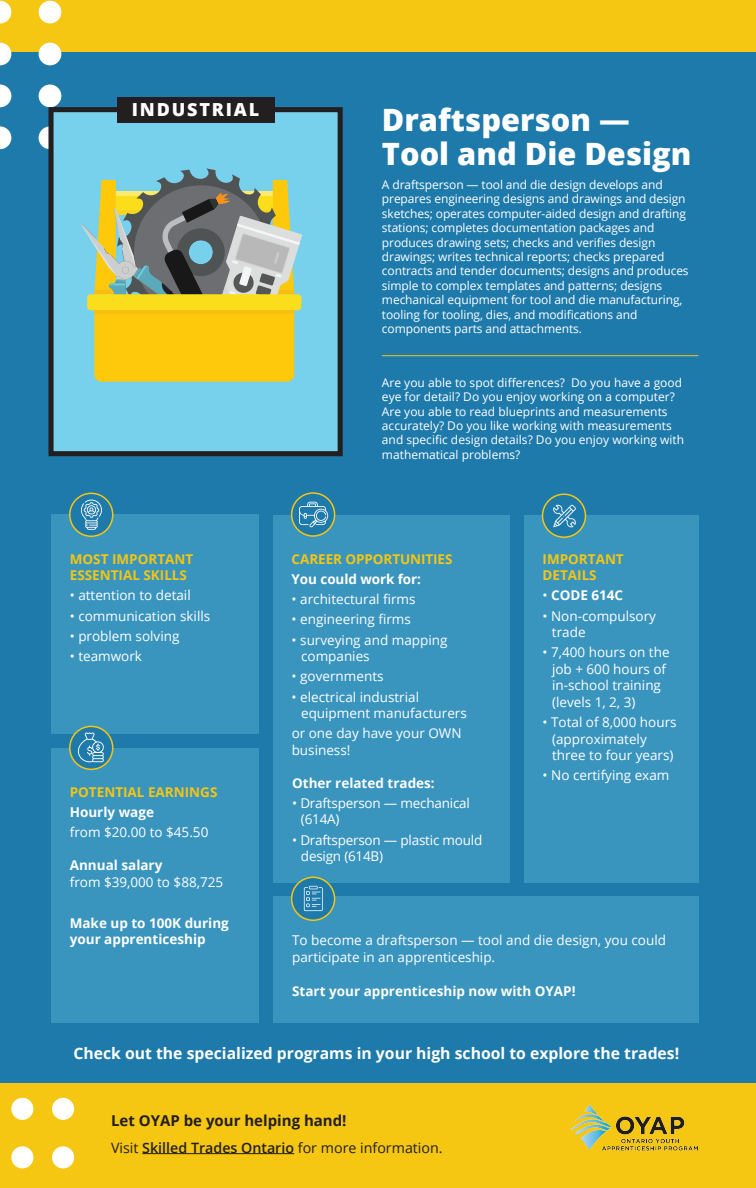
<style>
.page{position:relative;width:756px;height:1188px;background:#1e7aaa}
.page>*{position:absolute;margin:0;border:0;box-sizing:border-box;transform-origin:0 0}
.t1{font:800 30.75px/34.5px "Open Sans";color:#fff}
.t2{font:800 18px "Open Sans";letter-spacing:.1em;color:#fff}
.t3{font:700 15.75px "Open Sans";color:#fff}
.t4{font:700 15px "Open Sans";color:#231f20}
.t5{font:14.25px "Open Sans";color:#231f20}
.t6{font:13.5px/16.5px "Open Sans";color:#fff}
.t7{font:700 13.5px/16.5px "Open Sans";color:#fff}
.t8{font:700 13.5px/16.5px "Open Sans";color:#f5c612}
.t9{font:12px/14.4px "Open Sans";letter-spacing:-.01em;color:#fff}
.s1{font-style:inherit}
.s2{font-weight:400}
.s3{font-weight:600}
</style>
<div class="page">
<div style="left:0;top:0;width:756px;height:52px;background:#f5c612"></div>
<div style="left:0;top:1083px;width:756px;height:105px;background:#f5c612"></div>
<div style="left:11px;top:1146px;width:22px;height:22px;background:#fff;border-radius:50%"></div>
<div style="left:11px;top:1098px;width:22px;height:22px;background:#fff;border-radius:50%"></div>
<div style="left:52px;top:1146px;width:22px;height:22px;background:#fff;border-radius:50%"></div>
<div style="left:52px;top:1098px;width:22px;height:22px;background:#fff;border-radius:50%"></div>
<hr style="left:382px;top:355px;width:316px;height:1px;background:#f5c612">
<div style="left:51px;top:515px;width:207px;height:219px;background:#3994be"></div>
<div style="left:51px;top:748px;width:207px;height:275px;background:#3994be"></div>
<div style="left:273px;top:896px;width:426px;height:127px;background:#3994be"></div>
<div style="left:273px;top:515px;width:236px;height:368px;background:#3994be"></div>
<div style="left:524px;top:515px;width:175px;height:368px;background:#3994be"></div>
<img style="left:570px;top:1104px;width:127px;height:46px">
<hr style="left:142px;top:1153px;width:152px;height:1px;background:#231f20">
<svg style="left:70px;top:726px;width:43px;height:43px"></svg>
<div style="left:69px;top:726px;width:44px;height:44px;border:2px solid #f5c612;border-radius:50%"></div>
<svg style="left:78px;top:733px;width:26px;height:29px"></svg>
<svg style="left:292px;top:493px;width:43px;height:43px"></svg>
<div style="left:291px;top:492px;width:44px;height:45px;border:2px solid #f5c612;border-radius:50%"></div>
<svg style="left:299px;top:502px;width:29px;height:26px"></svg>
<div style="left:70px;top:493px;width:43px;height:43px;background:#1e7aaa;border-radius:50%"></div>
<div style="left:69px;top:493px;width:44px;height:44px;border:2px solid #f5c612;border-radius:50%"></div>
<svg style="left:81px;top:500px;width:21px;height:30px"></svg>
<div style="left:543px;top:494px;width:42px;height:43px;background:#1e7aaa;border-radius:50%"></div>
<div style="left:542px;top:494px;width:44px;height:44px;border:2px solid #f5c612;border-radius:50%"></div>
<svg style="left:553px;top:505px;width:23px;height:22px"></svg>
<div style="left:292px;top:877px;width:43px;height:43px;background:#1e7aaa;border-radius:50%"></div>
<div style="left:291px;top:877px;width:44px;height:44px;border:2px solid #f5c612;border-radius:50%"></div>
<svg style="left:304px;top:886px;width:19px;height:25px"></svg>
<svg style="left:0;top:1px;width:11px;height:22px"></svg>
<div style="left:39px;top:1px;width:22px;height:22px;background:#fff;border-radius:50%"></div>
<svg style="left:0;top:43px;width:11px;height:22px"></svg>
<div style="left:39px;top:43px;width:22px;height:22px;background:#fff;border-radius:50%"></div>
<svg style="left:0;top:85px;width:11px;height:22px"></svg>
<div style="left:39px;top:85px;width:22px;height:22px;background:#fff;border-radius:50%"></div>
<svg style="left:0;top:126px;width:11px;height:23px"></svg>
<div style="left:39px;top:126px;width:22px;height:23px;background:#fff;border-radius:50%"></div>
<div style="left:48px;top:107px;width:295px;height:349px;background:#78d1ec;border:5px solid #231f20"></div>
<div style="left:117px;top:97px;width:157px;height:25px;background:#231f20"></div>
<svg style="left:81px;top:168px;width:221px;height:214px"></svg>
<hr style="left:94px;top:310px;width:200px;height:4px;background:#f8be14">
<div style="left:168px;top:319px;width:52px;height:52px;background:#fec80b;border-radius:50%"></div>
<h2 class="t2" style="left:132px;top:96px;width:129px">INDUSTRIAL</h2>
<h1 class="t1" style="left:382px;top:101px;width:311px">Draftsperson —<br>Tool and Die Design</h1>
<p class="t9" style="left:382px;top:177px;width:308px">A draftsperson <span class="s1">—</span> tool and die design develops and prepares engineering designs and drawings and design sketches; operates computer-aided design and drafting stations; completes documentation packages and produces drawing sets; checks and verifies design drawings; writes technical reports; checks prepared contracts and tender documents; designs and produces simple to complex templates and patterns; designs mechanical equipment for tool and die manufacturing, tooling for tooling, dies, and modifications and components parts and attachments.</p>
<p class="t9" style="left:382px;top:375px;width:304px">Are you able to spot differences? Do you have a good eye for detail? Do you enjoy working on a computer?<br>Are you able to read blueprints and measurements accurately? Do you like working with measurements and specific design details? Do you enjoy working with mathematical problems?</p>
<p class="t8" style="left:70px;top:550px;width:125px">MOST IMPORTANT<br>ESSENTIAL SKILLS</p>
<p class="t6" style="left:70px;top:587px;width:123px">• attention to detail</p>
<p class="t6" style="left:70px;top:607px;width:142px">• communication skills</p>
<p class="t6" style="left:70px;top:627px;width:111px">• problem solving</p>
<p class="t6" style="left:70px;top:648px;width:74px">• teamwork</p>
<p class="t8" style="left:70px;top:783px;width:149px">POTENTIAL EARNINGS</p>
<p class="t7" style="left:70px;top:804px;width:86px">Hourly wage</p>
<p class="t6" style="left:70px;top:824px;width:140px">from $20.00 to $45.50</p>
<p class="t7" style="left:70px;top:857px;width:94px">Annual salary</p>
<p class="t6" style="left:70px;top:873px;width:155px">from $39,000 to $88,725</p>
<p class="t7" style="left:70px;top:914px;width:161px">Make up to 100K during your apprenticeship</p>
<p class="t8" style="left:292px;top:550px;width:162px">CAREER OPPORTUNITIES</p>
<p class="t7" style="left:292px;top:570px;width:131px">You could work for:</p>
<p class="t6" style="left:292px;top:591px;width:125px">• architectural firms</p>
<p class="t6" style="left:292px;top:611px;width:121px">• engineering firms</p>
<p class="t6" style="left:301px;top:631px;width:148px;text-indent:-9px">• surveying and mapping companies</p>
<p class="t6" style="left:292px;top:668px;width:93px">• governments</p>
<p class="t6" style="left:301px;top:688px;width:167px;text-indent:-9px">• electrical industrial equipment manufacturers</p>
<p class="t6" style="left:292px;top:725px;width:171px">or one day have your OWN business!</p>
<p class="t7" style="left:292px;top:774px;width:144px">Other related trades:</p>
<p class="t6" style="left:301px;top:794px;width:170px;text-indent:-9px">• Draftsperson — mechanical (614A)</p>
<p class="t6" style="left:301px;top:831px;width:183px;text-indent:-9px">• Draftsperson — plastic mould design (614B)</p>
<p class="t8" style="left:543px;top:550px;width:83px">IMPORTANT<br>DETAILS</p>
<p class="t7" style="left:543px;top:587px;width:82px"><span class="s2">•</span> CODE 614C</p>
<p class="t6" style="left:552px;top:607px;width:106px;text-indent:-9px">• Non-compulsory trade</p>
<p class="t6" style="left:552px;top:644px;width:119px;text-indent:-9px">• 7,400 hours on the job + 600 hours of in-school training (levels 1, 2, 3)</p>
<p class="t6" style="left:552px;top:714px;width:126px;text-indent:-9px">• Total of 8,000 hours (approximately three to four years)</p>
<p class="t6" style="left:543px;top:767px;width:128px">• No certifying exam</p>
<p class="t6" style="left:292px;top:932px;width:375px">To become a draftsperson — tool and die design, you could participate in an apprenticeship.</p>
<p class="t7" style="left:292px;top:983px;width:285px">Start your apprenticeship now with OYAP!</p>
<h3 class="t3" style="left:73px;top:1042px;width:607px">Check out the specialized programs in your high school to explore the trades!</h3>
<p class="t4" style="left:111px;top:1110px;width:237px">Let OYAP be your helping hand!</p>
<p class="t5" style="left:111px;top:1138px;width:333px">Visit <span class="s3">Skilled Trades Ontario</span> for more information.</p>
</div>
